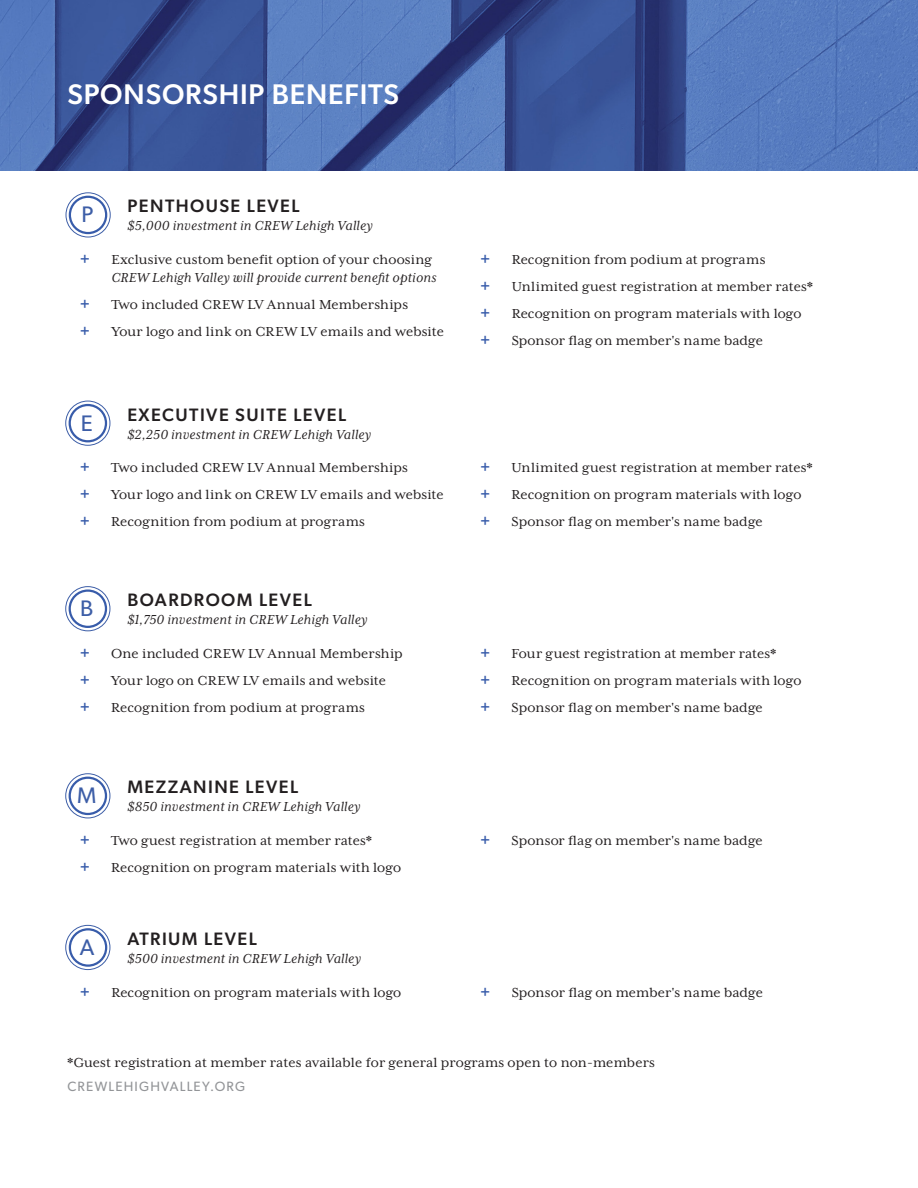
<style>
.page{position:relative;width:918px;height:1188px;background:#fff}
.page>*{position:absolute;margin:0;border:0;box-sizing:border-box;transform-origin:0 0}
.Pull_Quote_Body{font:500 28.5px "Gibson";letter-spacing:.03em;color:#fff}
.t1{font:22.5px "Gibson";color:#3d5ea7}
.Callout_Body{font:500 18px "Gibson";letter-spacing:.08em;color:#231f20}
.Callout_Body-2{font:15px "Mrs Eaves XL Serif OT";letter-spacing:.01em;color:#231f20}
.Callout_Body-3{font:italic 15px/18px "Mrs Eaves XL Serif OT";letter-spacing:.015em;color:#231f20}
.Pull_Quote_Body-2{font:15px "Mrs Eaves XL Serif OT";letter-spacing:.01em;color:#231f20}
.Callout_Body-4{font:500 15px "Gibson";color:#385caa}
.Callout_Body-5{font:13.5px "Gibson";letter-spacing:.09em;color:#939598}
.s1{font-style:normal}
</style>
<div class="page">
<img style="left:0;top:0;width:918px;height:171px">
<div style="left:69px;top:196px;width:38px;height:38px;border:2px solid #385caa;border-radius:50%"></div>
<div style="left:69px;top:404px;width:38px;height:38px;border:2px solid #385caa;border-radius:50%"></div>
<div style="left:69px;top:589px;width:38px;height:39px;border:2px solid #385caa;border-radius:50%"></div>
<div style="left:69px;top:777px;width:38px;height:38px;border:2px solid #385caa;border-radius:50%"></div>
<div style="left:69px;top:928px;width:38px;height:39px;border:2px solid #385caa;border-radius:50%"></div>
<div style="left:66px;top:192px;width:45px;height:45px;border:1px solid #3d5ea7;border-radius:50%"></div>
<div style="left:65px;top:401px;width:45px;height:45px;border:1px solid #3d5ea7;border-radius:50%"></div>
<div style="left:65px;top:586px;width:45px;height:45px;border:1px solid #3d5ea7;border-radius:50%"></div>
<div style="left:65px;top:773px;width:45px;height:45px;border:1px solid #3d5ea7;border-radius:50%"></div>
<div style="left:65px;top:925px;width:45px;height:45px;border:1px solid #3d5ea7;border-radius:50%"></div>
<p class="Pull_Quote_Body" style="left:68px;top:77px;width:333px">SPONSORSHIP BENEFITS</p>
<p class="t1" style="left:81px;top:201px;width:13px">P</p>
<p class="Callout_Body" style="left:128px;top:195px;width:174px">PENTHOUSE LEVEL</p>
<p class="Callout_Body-3" style="left:128px;top:217px;width:247px">$5,000 investment in CREW Lehigh Valley</p>
<p class="Callout_Body-4" style="left:80px;top:250px;width:12px">+</p>
<p class="Callout_Body-3" style="left:111px;top:251px;width:327px"><span class="s1">Exclusive custom benefit option of your choosing<br></span>CREW Lehigh Valley will provide current benefit options</p>
<p class="Callout_Body-4" style="left:80px;top:295px;width:12px">+</p>
<p class="Callout_Body-2" style="left:111px;top:297px;width:298px">Two included CREW LV Annual Memberships</p>
<p class="Callout_Body-4" style="left:80px;top:322px;width:12px">+</p>
<p class="Callout_Body-2" style="left:111px;top:324px;width:334px">Your logo and link on CREW LV emails and website</p>
<p class="t1" style="left:81px;top:409px;width:13px">E</p>
<p class="Callout_Body" style="left:127px;top:404px;width:220px">EXECUTIVE SUITE LEVEL</p>
<p class="Callout_Body-3" style="left:127px;top:425px;width:246px">$2,250 investment in CREW Lehigh Valley</p>
<p class="Callout_Body-4" style="left:80px;top:458px;width:12px">+</p>
<p class="Callout_Body-2" style="left:111px;top:460px;width:298px">Two included CREW LV Annual Memberships</p>
<p class="Callout_Body-4" style="left:80px;top:485px;width:12px">+</p>
<p class="Callout_Body-2" style="left:111px;top:487px;width:334px">Your logo and link on CREW LV emails and website</p>
<p class="Callout_Body-4" style="left:80px;top:512px;width:12px">+</p>
<p class="Callout_Body-2" style="left:111px;top:514px;width:255px">Recognition from podium at programs</p>
<p class="t1" style="left:80px;top:595px;width:15px">B</p>
<p class="Callout_Body" style="left:127px;top:589px;width:186px">BOARDROOM LEVEL</p>
<p class="Callout_Body-3" style="left:127px;top:611px;width:242px">$1,750 investment in CREW Lehigh Valley</p>
<p class="Callout_Body-4" style="left:80px;top:644px;width:12px">+</p>
<p class="Callout_Body-2" style="left:111px;top:645px;width:293px">One included CREW LV Annual Membership</p>
<p class="Callout_Body-4" style="left:80px;top:671px;width:12px">+</p>
<p class="Callout_Body-2" style="left:111px;top:672px;width:276px">Your logo on CREW LV emails and website</p>
<p class="Callout_Body-4" style="left:80px;top:698px;width:12px">+</p>
<p class="Callout_Body-2" style="left:111px;top:699px;width:255px">Recognition from podium at programs</p>
<p class="t1" style="left:77px;top:782px;width:21px">M</p>
<p class="Callout_Body" style="left:127px;top:776px;width:172px">MEZZANINE LEVEL</p>
<p class="Callout_Body-3" style="left:127px;top:798px;width:235px">$850 investment in CREW Lehigh Valley</p>
<p class="Callout_Body-4" style="left:80px;top:831px;width:12px">+</p>
<p class="Callout_Body-2" style="left:111px;top:832px;width:262px">Two guest registration at member rates*</p>
<p class="Callout_Body-4" style="left:80px;top:858px;width:12px">+</p>
<p class="Callout_Body-2" style="left:111px;top:859px;width:291px">Recognition on program materials with logo</p>
<p class="t1" style="left:80px;top:934px;width:16px">A</p>
<p class="Callout_Body" style="left:128px;top:928px;width:131px">ATRIUM LEVEL</p>
<p class="Callout_Body-3" style="left:128px;top:950px;width:235px">$500 investment in CREW Lehigh Valley</p>
<p class="Callout_Body-4" style="left:480px;top:250px;width:12px">+</p>
<p class="Callout_Body-2" style="left:512px;top:251px;width:255px">Recognition from podium at programs</p>
<p class="Callout_Body-4" style="left:480px;top:277px;width:12px">+</p>
<p class="Callout_Body-2" style="left:512px;top:278px;width:303px">Unlimited guest registration at member rates*</p>
<p class="Callout_Body-4" style="left:480px;top:304px;width:12px">+</p>
<p class="Callout_Body-2" style="left:512px;top:305px;width:291px">Recognition on program materials with logo</p>
<p class="Callout_Body-4" style="left:480px;top:331px;width:12px">+</p>
<p class="Callout_Body-2" style="left:512px;top:332px;width:253px">Sponsor flag on member's name badge</p>
<p class="Callout_Body-4" style="left:480px;top:458px;width:12px">+</p>
<p class="Callout_Body-2" style="left:511px;top:460px;width:303px">Unlimited guest registration at member rates*</p>
<p class="Callout_Body-4" style="left:480px;top:485px;width:12px">+</p>
<p class="Callout_Body-2" style="left:511px;top:487px;width:291px">Recognition on program materials with logo</p>
<p class="Callout_Body-4" style="left:480px;top:512px;width:12px">+</p>
<p class="Callout_Body-2" style="left:511px;top:514px;width:253px">Sponsor flag on member's name badge</p>
<p class="Callout_Body-4" style="left:480px;top:644px;width:12px">+</p>
<p class="Callout_Body-2" style="left:511px;top:645px;width:266px">Four guest registration at member rates*</p>
<p class="Callout_Body-4" style="left:480px;top:671px;width:12px">+</p>
<p class="Callout_Body-2" style="left:511px;top:672px;width:291px">Recognition on program materials with logo</p>
<p class="Callout_Body-4" style="left:480px;top:698px;width:12px">+</p>
<p class="Callout_Body-2" style="left:511px;top:699px;width:253px">Sponsor flag on member's name badge</p>
<p class="Callout_Body-4" style="left:480px;top:831px;width:12px">+</p>
<p class="Callout_Body-2" style="left:511px;top:832px;width:253px">Sponsor flag on member's name badge</p>
<p class="Callout_Body-4" style="left:80px;top:983px;width:12px">+</p>
<p class="Callout_Body-2" style="left:111px;top:984px;width:291px">Recognition on program materials with logo</p>
<p class="Callout_Body-4" style="left:480px;top:982px;width:12px">+</p>
<p class="Callout_Body-2" style="left:512px;top:984px;width:253px">Sponsor flag on member's name badge</p>
<p class="Pull_Quote_Body-2" style="left:68px;top:1055px;width:589px">*Guest registration at member rates available for general programs open to non-members</p>
<p class="Callout_Body-5" style="left:68px;top:1078px;width:179px">CREWLEHIGHVALLEY.ORG</p>
</div>
